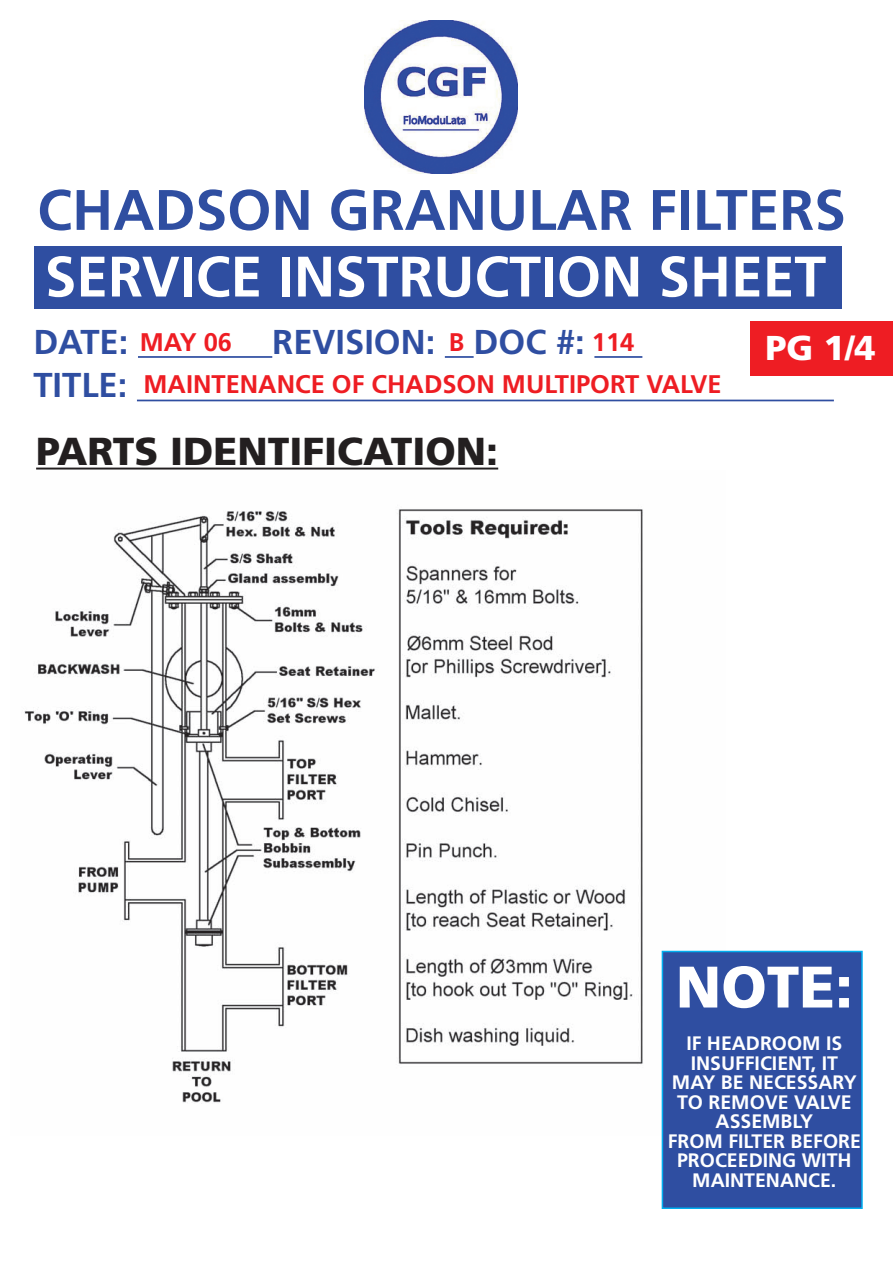
<style>
.page{position:relative;width:893px;height:1263px;background:#fff}
.page>*{position:absolute;margin:0;border:0;box-sizing:border-box;transform-origin:0 0}
.t1{font:900 58.5px "Frutiger";color:#fff}
.t2{font:700 57px "Frutiger";color:#fff}
.t3{font:700 57px "Frutiger";color:#2f4ea1}
.t4{font:900 39px "Frutiger";color:#231f20}
.t5{font:700 34.5px "Frutiger";color:#2f4ea1}
.t6{font:900 34.5px "Frutiger";color:#fff}
.t7{font:700 25.5px "Frutiger";color:#ee1d23}
.t8{font:700 19.5px/19.5px "Frutiger";color:#fff;text-align:center}
</style>
<div class="page">
<img style="left:365px;top:20px;width:152px;height:154px">
<div style="left:34px;top:246px;width:808px;height:62px;background:#2f4ea1"></div>
<img style="left:24px;top:509px;width:702px;height:627px">
<hr style="left:138px;top:356px;width:134px;height:2px;background:#2f4ea1">
<hr style="left:445px;top:356px;width:29px;height:2px;background:#2f4ea1">
<hr style="left:594px;top:356px;width:48px;height:2px;background:#2f4ea1">
<hr style="left:137px;top:400px;width:697px;height:1px;background:#2f4ea1">
<div style="left:750px;top:321px;width:143px;height:55px;background:#ee1d23"></div>
<hr style="left:36px;top:468px;width:462px;height:1px;background:#231f20">
<div style="left:662px;top:951px;width:200px;height:257px;background:#2f4ea1"></div>
<div style="left:662px;top:951px;width:201px;height:258px;border:2px solid #00aeef"></div>
<h2 class="t3" style="left:37px;top:177px;width:810px">CHADSON GRANULAR FILTERS</h2>
<h2 class="t2" style="left:45px;top:243px;width:783px">SERVICE INSTRUCTION SHEET</h2>
<h3 class="t5" style="left:33px;top:321px;width:97px">DATE:</h3>
<h3 class="t5" style="left:272px;top:321px;width:314px">REVISION: DOC #:</h3>
<h3 class="t5" style="left:33px;top:365px;width:95px">TITLE:</h3>
<h3 class="t7" style="left:140px;top:327px;width:94px">MAY 06</h3>
<h3 class="t7" style="left:449px;top:327px;width:17px">B</h3>
<h3 class="t7" style="left:592px;top:327px;width:44px">114</h3>
<h3 class="t6" style="left:765px;top:327px;width:112px">PG 1/4</h3>
<h3 class="t7" style="left:144px;top:369px;width:580px">MAINTENANCE OF CHADSON MULTIPORT VALVE</h3>
<h3 class="t4" style="left:36px;top:427px;width:464px">PARTS IDENTIFICATION:</h3>
<h1 class="t1" style="left:676px;top:952px;width:179px">NOTE:</h1>
<p class="t8" style="left:668px;top:1034px;width:195px">IF HEADROOM IS<br>INSUFFICIENT, IT<br>MAY BE NECESSARY<br>TO REMOVE VALVE<br>ASSEMBLY<br>FROM FILTER BEFORE<br>PROCEEDING WITH<br>MAINTENANCE.</p>
</div>
